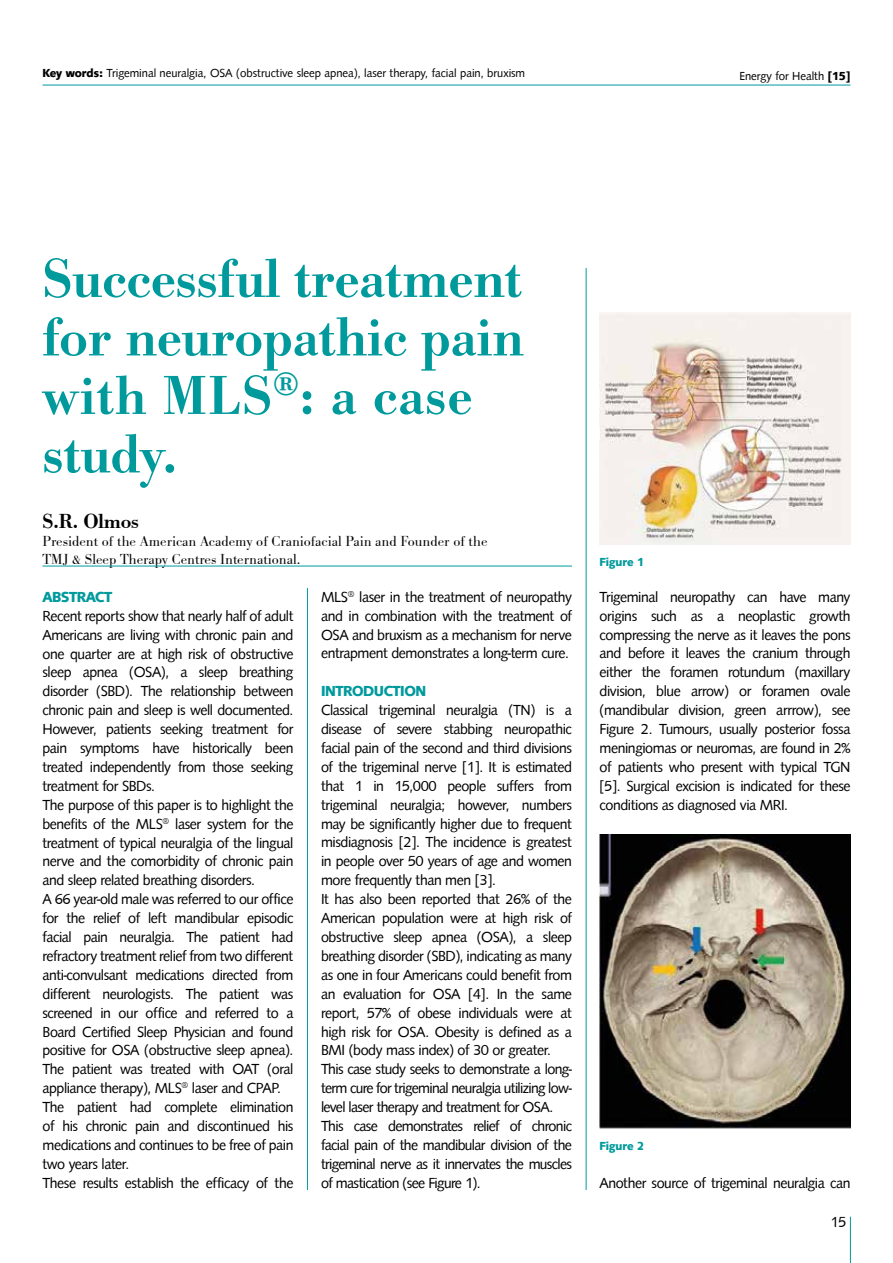
<style>
.page{position:relative;width:893px;height:1263px;background:#fff}
.page>*{position:absolute;margin:0;border:0;box-sizing:border-box;transform-origin:0 0}
.t1{font:500 57px/58.5px "URW Bodoni T";color:#009a9d}
.t2{font:500 21px "URW Bodoni T";letter-spacing:-.005em;color:#000}
.t3{font:15px/18.9px "Syntax D";letter-spacing:-.025em;color:#000}
.t4{font:15px/18px "URW Bodoni T Ligh";color:#000}
.t5{font:700 15px "Syntax D";letter-spacing:-.025em;color:#009a9d}
.t6{font:12px "Syntax D";color:#000}
.t7{font:700 12px "Syntax D";color:#009a9d}
.s1{font-weight:700}
</style>
<div class="page">
<hr style="left:43px;top:85px;width:807px;height:1px;background:#009a9d">
<hr style="left:850px;top:1216px;width:1px;height:47px;background:#009a9d">
<hr style="left:586px;top:268px;width:1px;height:922px;background:#009a9d">
<hr style="left:307px;top:588px;width:1px;height:602px;background:#009a9d">
<hr style="left:43px;top:566px;width:529px;height:1px;background:#009a9d">
<img style="left:600px;top:313px;width:250px;height:231px">
<img style="left:600px;top:834px;width:250px;height:294px">
<p class="t6" style="left:43px;top:66px;width:484px"><span class="s1">Key words:</span> Trigeminal neuralgia, OSA (obstructive sleep apnea), laser therapy, facial pain, bruxism</p>
<p class="t6" style="left:739px;top:69px;width:112px">Energy for Health <span class="s1">[15]</span></p>
<h1 class="t1" style="left:43px;top:249px;width:483px">Successful treatment for neuropathic pain with MLS<sup>®</sup>: a case study.</h1>
<h2 class="t2" style="left:43px;top:508px;width:98px">S.R. Olmos</h2>
<p class="t4" style="left:43px;top:532px;width:446px">President of the American Academy of Craniofacial Pain and Founder of the<br>TMJ &amp; Sleep Therapy Centres International.</p>
<p class="t5" style="left:43px;top:588px;width:71px">ABSTRACT</p>
<p class="t3" style="left:43px;top:606px;width:252px">Recent reports show that nearly half of adult Americans are living with chronic pain and one quarter are at high risk of obstructive sleep apnea (OSA), a sleep breathing disorder (SBD). The relationship between chronic pain and sleep is well documented.<br>However, patients seeking treatment for pain symptoms have historically been treated independently from those seeking treatment for SBDs.<br>The purpose of this paper is to highlight the benefits of the MLS<sup>®</sup> laser system for the treatment of typical neuralgia of the lingual nerve and the comorbidity of chronic pain and sleep related breathing disorders.<br>A 66 year-old male was referred to our office for the relief of left mandibular episodic facial pain neuralgia. The patient had refractory treatment relief from two different anti-convulsant medications directed from different neurologists. The patient was screened in our office and referred to a Board Certified Sleep Physician and found positive for OSA (obstructive sleep apnea).<br>The patient was treated with OAT (oral appliance therapy), MLS<sup>®</sup> laser and CPAP.<br>The patient had complete elimination of his chronic pain and discontinued his medications and continues to be free of pain two years later.<br>These results establish the efficacy of the</p>
<p class="t3" style="left:321px;top:587px;width:252px;text-align:justify">MLS<sup>®</sup> laser in the treatment of neuropathy and in combination with the treatment of OSA and bruxism as a mechanism for nerve entrapment demonstrates a long-term cure.</p>
<p class="t5" style="left:321px;top:683px;width:107px">INTRODUCTION</p>
<p class="t3" style="left:321px;top:701px;width:253px">Classical trigeminal neuralgia (TN) is a disease of severe stabbing neuropathic facial pain of the second and third divisions of the trigeminal nerve [1]. It is estimated that 1 in 15,000 people suffers from trigeminal neuralgia; however, numbers may be significantly higher due to frequent misdiagnosis [2]. The incidence is greatest in people over 50 years of age and women more frequently than men [3].<br>It has also been reported that 26% of the American population were at high risk of obstructive sleep apnea (OSA), a sleep breathing disorder (SBD), indicating as many as one in four Americans could benefit from an evaluation for OSA [4]. In the same report, 57% of obese individuals were at high risk for OSA. Obesity is defined as a BMI (body mass index) of 30 or greater.<br>This case study seeks to demonstrate a long&shy;term cure for trigeminal neuralgia utilizing low&shy;level laser therapy and treatment for OSA.<br>This case demonstrates relief of chronic facial pain of the mandibular division of the trigeminal nerve as it innervates the muscles of mastication (see Figure 1).</p>
<p class="t7" style="left:600px;top:555px;width:46px">Figure 1</p>
<p class="t3" style="left:600px;top:587px;width:252px;text-align:justify">Trigeminal neuropathy can have many origins such as a neoplastic growth compressing the nerve as it leaves the pons and before it leaves the cranium through either the foramen rotundum (maxillary division, blue arrow) or foramen ovale (mandibular division, green arrrow), see Figure 2. Tumours, usually posterior fossa meningiomas or neuromas, are found in 2% of patients who present with typical TGN [5]. Surgical excision is indicated for these conditions as diagnosed via MRI.</p>
<p class="t7" style="left:600px;top:1139px;width:46px">Figure 2</p>
<p class="t3" style="left:600px;top:1173px;width:252px">Another source of trigeminal neuralgia can</p>
<p class="t3" style="left:830px;top:1212px;width:17px">15</p>
</div>
